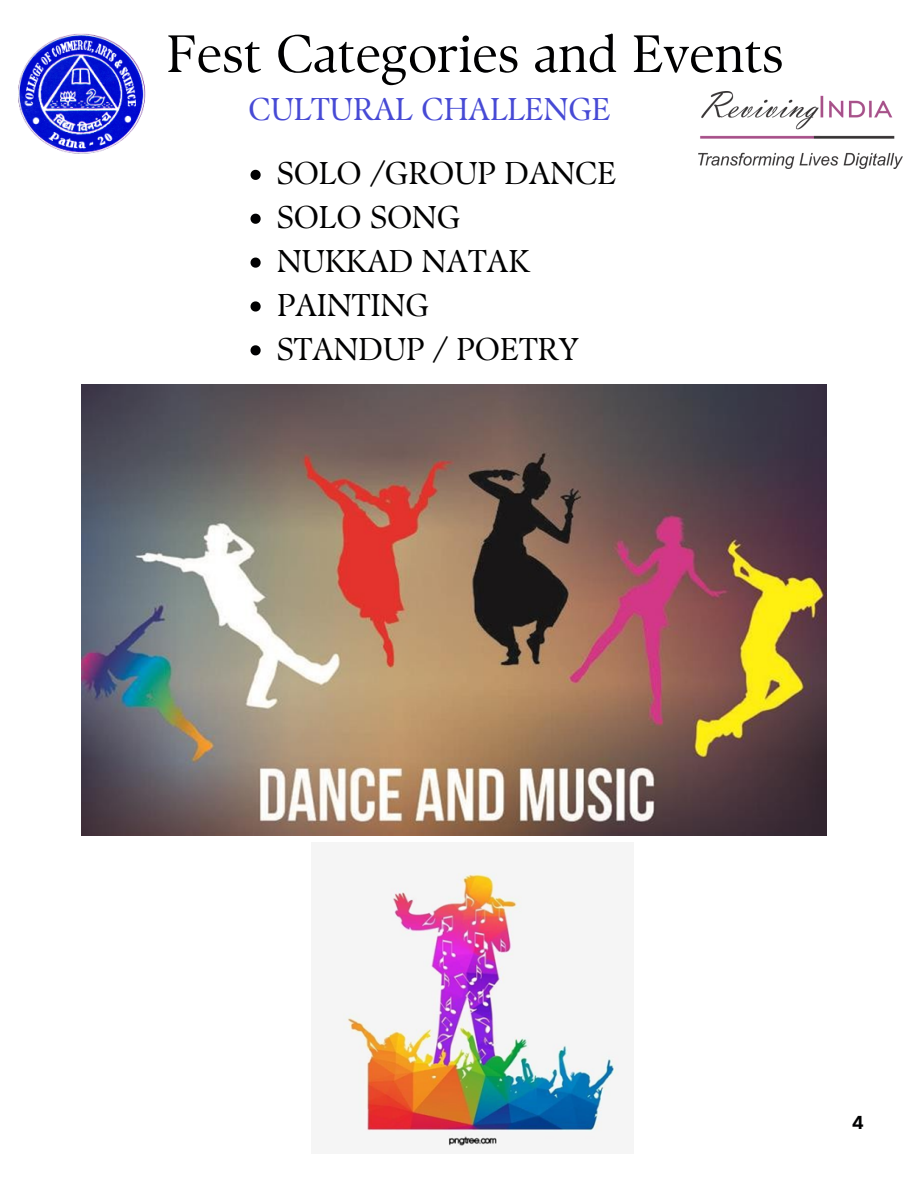
<style>
.page{position:relative;width:918px;height:1188px;background:#fff}
.page>*{position:absolute;margin:0;border:0;box-sizing:border-box;transform-origin:0 0}
.t1{font:52.5px "TY Serif D";color:#000001}
.t2{font:31.5px "TY Serif D";color:#000001}
.t3{font:31.5px "TY Serif D";color:#474ad5}
.t4{font:700 18px "Inter";color:#000001}
</style>
<div class="page">
<img style="left:81px;top:385px;width:745px;height:451px">
<img style="left:342px;top:872px;width:277px;height:276px">
<svg style="left:251px;top:170px;width:10px;height:10px"></svg>
<svg style="left:251px;top:214px;width:10px;height:10px"></svg>
<svg style="left:251px;top:258px;width:10px;height:10px"></svg>
<svg style="left:251px;top:301px;width:10px;height:11px"></svg>
<svg style="left:251px;top:345px;width:10px;height:10px"></svg>
<img style="left:18px;top:33px;width:128px;height:121px">
<img style="left:699px;top:92px;width:203px;height:76px">
<h2 class="t1" style="left:166px;top:22px;width:619px">Fest Categories and Events</h2>
<p class="t3" style="left:248px;top:90px;width:364px">CULTURAL CHALLENGE</p>
<p class="t2" style="left:277px;top:155px;width:341px">SOLO /GROUP DANCE</p>
<p class="t2" style="left:277px;top:198px;width:185px">SOLO SONG</p>
<p class="t2" style="left:277px;top:242px;width:254px">NUKKAD NATAK</p>
<p class="t2" style="left:277px;top:286px;width:154px">PAINTING</p>
<p class="t2" style="left:277px;top:330px;width:303px">STANDUP / POETRY</p>
<p class="t4" style="left:852px;top:1112px;width:14px">4</p>
</div>
